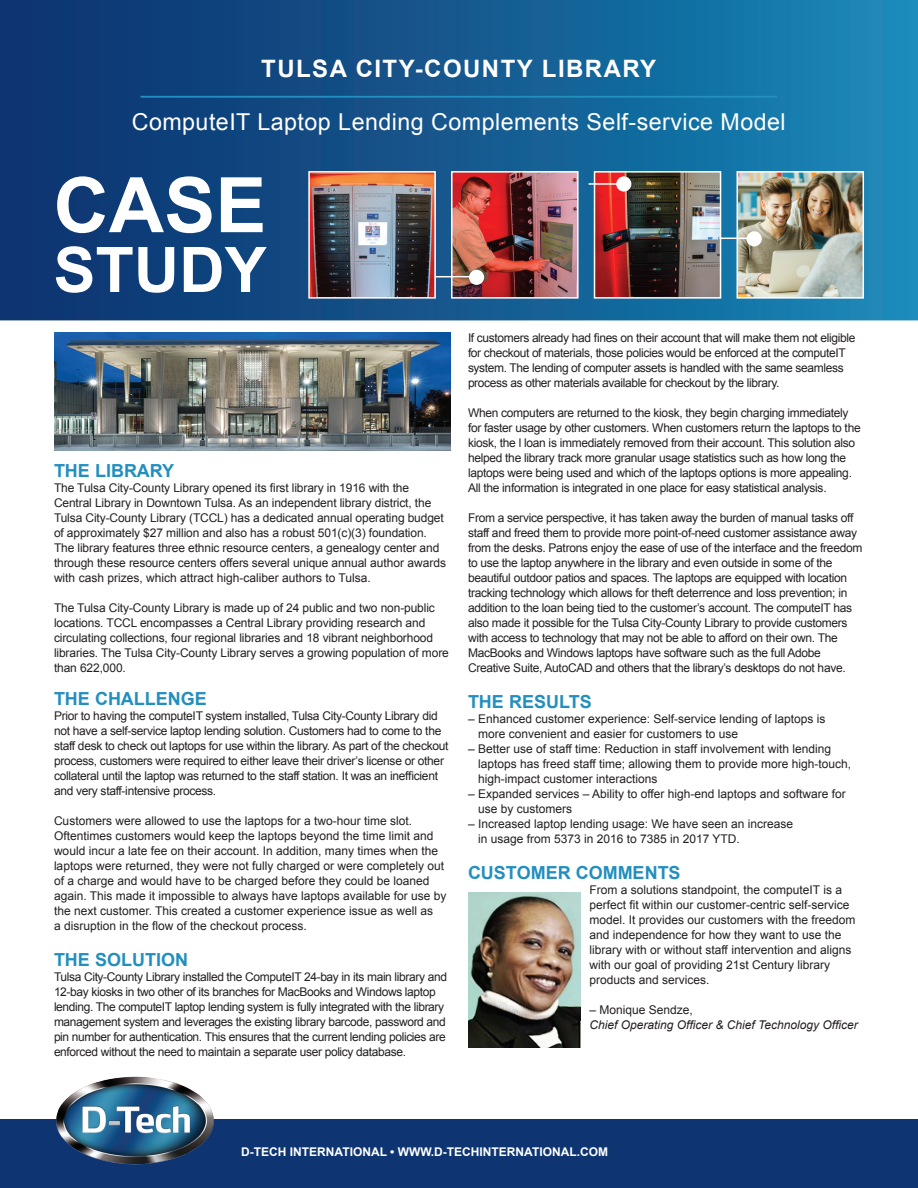
<style>
.page{position:relative;width:918px;height:1188px;background:#fff}
.page>*{position:absolute;margin:0;border:0;box-sizing:border-box;transform-origin:0 0}
.t1{font:700 24px "Arial";letter-spacing:.06em;color:#fff}
.t2{font:23.25px "Arial";letter-spacing:.02em;color:#fff}
.t3{font:700 18px "Arial";color:#228fbf}
.t4{font:12px/15px "Arial";letter-spacing:-.025em;color:#231f20}
.t5{font:12px/15px "Arial";color:#231f20}
.t6{font:700 12px "Arial";color:#fff}
.t7{font:italic 12px "Arial";color:#231f20}
</style>
<div class="page">
<svg style="left:0;top:0;width:918px;height:320px;background:#135a90"></svg>
<img style="left:311px;top:174px;width:122px;height:122px">
<div style="left:308px;top:171px;width:128px;height:128px;border:2px solid #fff"></div>
<img style="left:740px;top:174px;width:121px;height:122px">
<div style="left:737px;top:171px;width:127px;height:128px;border:2px solid #fff"></div>
<img style="left:454px;top:174px;width:122px;height:122px">
<div style="left:451px;top:171px;width:128px;height:128px;border:2px solid #fff"></div>
<img style="left:597px;top:174px;width:121px;height:122px">
<div style="left:594px;top:171px;width:127px;height:128px;border:2px solid #fff"></div>
<svg style="left:56px;top:246px;width:211px;height:47px"></svg>
<svg style="left:57px;top:176px;width:206px;height:57px"></svg>
<hr style="left:141px;top:96px;width:636px;height:2px;background:#228fbf">
<div style="left:0;top:1119px;width:918px;height:69px;background:#0e3572"></div>
<img style="left:56px;top:1076px;width:158px;height:89px">
<svg style="left:719px;top:238px;width:28px;height:1px"></svg>
<div style="left:747px;top:231px;width:15px;height:15px;background:#fff;border-radius:50%"></div>
<hr style="left:589px;top:183px;width:29px;height:2px;background:#fff">
<div style="left:616px;top:176px;width:15px;height:16px;background:#fff;border-radius:50%"></div>
<hr style="left:435px;top:276px;width:35px;height:1px;background:#fff">
<div style="left:469px;top:270px;width:15px;height:15px;background:#fff;border-radius:50%"></div>
<img style="left:468px;top:893px;width:112px;height:155px">
<img style="left:55px;top:333px;width:395px;height:117px">
<h1 class="t1" style="left:261px;top:53px;width:397px">TULSA CITY-COUNTY LIBRARY</h1>
<h2 class="t2" style="left:132px;top:107px;width:655px">ComputeIT Laptop Lending Complements Self-service Model</h2>
<h3 class="t3" style="left:54px;top:459px;width:122px">THE LIBRARY</h3>
<p class="t4" style="left:54px;top:481px;width:394px">The Tulsa City-County Library opened its first library in 1916 with the Central Library in Downtown Tulsa. As an independent library district, the Tulsa City-County Library (TCCL) has a dedicated annual operating budget of approximately $27 million and also has a robust 501(c)(3) foundation.<br>The library features three ethnic resource centers, a genealogy center and through these resource centers offers several unique annual author awards with cash prizes, which attract high-caliber authors to Tulsa.</p>
<p class="t4" style="left:54px;top:601px;width:396px">The Tulsa City-County Library is made up of 24 public and two non-public locations. TCCL encompasses a Central Library providing research and circulating collections, four regional libraries and 18 vibrant neighborhood libraries. The Tulsa City-County Library serves a growing population of more than 622,000.</p>
<h3 class="t3" style="left:54px;top:687px;width:154px">THE CHALLENGE</h3>
<p class="t4" style="left:54px;top:709px;width:396px">Prior to having the computeIT system installed, Tulsa City-County Library did not have a self-service laptop lending solution. Customers had to come to the staff desk to check out laptops for use within the library. As part of the checkout process, customers were required to either leave their driver’s license or other collateral until the laptop was returned to the staff station. It was an inefficient and very staff-intensive process.</p>
<p class="t5" style="left:54px;top:814px;width:394px">Customers were allowed to use the laptops for a two-hour time slot.<br>Oftentimes customers would keep the laptops beyond the time limit and would incur a late fee on their account. In addition, many times when the laptops were returned, they were not fully charged or were completely out of a charge and would have to be charged before they could be loaned again. This made it impossible to always have laptops available for use by the next customer. This created a customer experience issue as well as<br>a disruption in the flow of the checkout process.</p>
<h3 class="t3" style="left:54px;top:948px;width:136px">THE SOLUTION</h3>
<p class="t4" style="left:54px;top:970px;width:395px">Tulsa City-County Library installed the ComputeIT 24-bay in its main library and 12-bay kiosks in two other of its branches for MacBooks and Windows laptop lending. The computeIT laptop lending system is fully integrated with the library management system and leverages the existing library barcode, password and pin number for authentication. This ensures that the current lending policies are enforced without the need to maintain a separate user policy database.</p>
<p class="t4" style="left:468px;top:331px;width:389px">If customers already had fines on their account that will make them not eligible for checkout of materials, those policies would be enforced at the computeIT system. The lending of computer assets is handled with the same seamless process as other materials available for checkout by the library.</p>
<p class="t4" style="left:468px;top:406px;width:394px">When computers are returned to the kiosk, they begin charging immediately for faster usage by other customers. When customers return the laptops to the kiosk, the l loan is immediately removed from their account. This solution also helped the library track more granular usage statistics such as how long the laptops were being used and which of the laptops options is more appealing.<br>All the information is integrated in one place for easy statistical analysis.</p>
<p class="t4" style="left:468px;top:511px;width:396px">From a service perspective, it has taken away the burden of manual tasks off staff and freed them to provide more point-of-need customer assistance away from the desks. Patrons enjoy the ease of use of the interface and the freedom to use the laptop anywhere in the library and even outside in some of the beautiful outdoor patios and spaces. The laptops are equipped with location tracking technology which allows for theft deterrence and loss prevention; in addition to the loan being tied to the customer’s account. The computeIT has also made it possible for the Tulsa City-County Library to provide customers with access to technology that may not be able to afford on their own. The MacBooks and Windows laptops have software such as the full Adobe Creative Suite, AutoCAD and others that the library’s desktops do not have.</p>
<h3 class="t3" style="left:468px;top:690px;width:125px">THE RESULTS</h3>
<p class="t5" style="left:478px;top:712px;width:349px;text-indent:-10px">– Enhanced customer experience: Self-service lending of laptops is more convenient and easier for customers to use</p>
<p class="t5" style="left:478px;top:742px;width:375px;text-indent:-10px">– Better use of staff time: Reduction in staff involvement with lending laptops has freed staff time; allowing them to provide more high-touch, high-impact customer interactions</p>
<p class="t5" style="left:478px;top:787px;width:369px;text-indent:-10px">– Expanded services – Ability to offer high-end laptops and software for use by customers</p>
<p class="t5" style="left:478px;top:817px;width:317px;text-indent:-10px">– Increased laptop lending usage: We have seen an increase in usage from 5373 in 2016 to 7385 in 2017 YTD.</p>
<h3 class="t3" style="left:468px;top:861px;width:214px">CUSTOMER COMMENTS</h3>
<p class="t5" style="left:590px;top:883px;width:268px">From a solutions standpoint, the computeIT is a perfect fit within our customer-centric self-service model. It provides our customers with the freedom and independence for how they want to use the library with or without staff intervention and aligns with our goal of providing 21st Century library products and services.</p>
<p class="t5" style="left:590px;top:1003px;width:105px">– Monique Sendze,</p>
<p class="t7" style="left:590px;top:1017px;width:270px">Chief Operating Officer &amp; Chief Technology Officer</p>
<p class="t6" style="left:241px;top:1144px;width:368px">D-TECH INTERNATIONAL • WWW.D-TECHINTERNATIONAL.COM</p>
</div>
